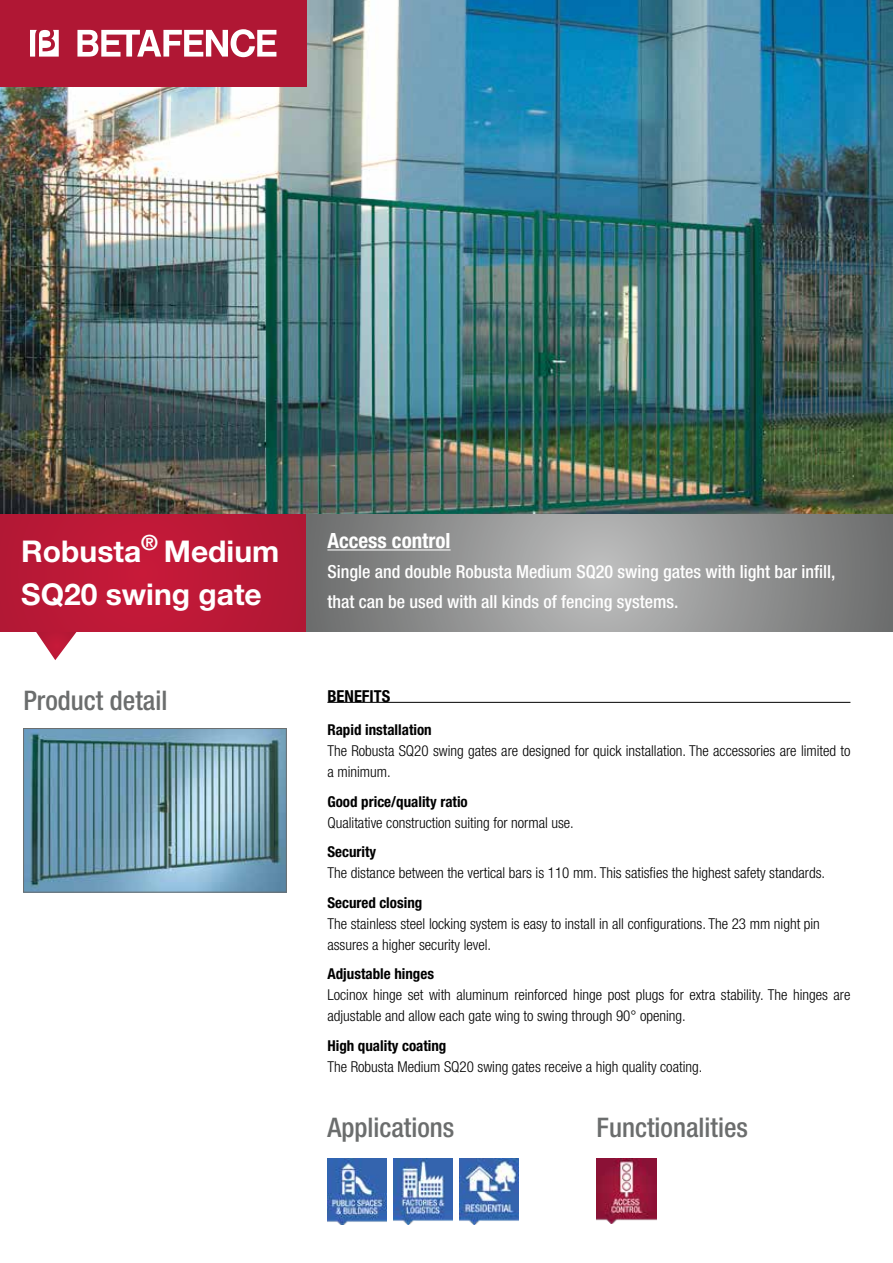
<style>
.page{position:relative;width:893px;height:1263px;background:#fff}
.page>*{position:absolute;margin:0;border:0;box-sizing:border-box;transform-origin:0 0}
.t1{font:700 30px/43.2px "Helvetica Neue LT Std";color:#fff}
.t2{font:500 condensed 27px "Helvetica Neue LT Std";color:#6b6d6d}
.t3{font:500 condensed 27px "Helvetica Neue";color:#6b6d6d}
.t4{font:700 condensed 21px "Helvetica Neue";color:#fff}
.t5{font:500 condensed 18px/30px "Helvetica Neue";color:#fff}
.t6{font:700 condensed 16.5px "Helvetica Neue LT Std";color:#000}
.t7{font:300 condensed 15px/21px "Helvetica Neue LT Std";color:#000}
.t8{font:700 condensed 15px "Helvetica Neue LT Std";color:#000}
</style>
<div class="page">
<hr style="left:892px;top:1105px;width:1px;height:158px;background:#c0c0c1">
<img style="left:0;top:0;width:893px;height:514px">
<div style="left:0;top:0;width:306px;height:86px;background:#b01734"></div>
<svg style="left:77px;top:29px;width:199px;height:28px"></svg>
<svg style="left:30px;top:30px;width:29px;height:27px"></svg>
<img style="left:597px;top:1159px;width:59px;height:64px">
<svg style="left:35px;top:631px;width:43px;height:29px"></svg>
<div style="left:0;top:514px;width:306px;height:117px;background:#bb1937"></div>
<svg style="left:306px;top:514px;width:587px;height:117px;background:#929393"></svg>
<hr style="left:327px;top:549px;width:124px;height:1px;background:#fff">
<hr style="left:327px;top:702px;width:523px;height:1px;background:#000">
<img style="left:25px;top:730px;width:260px;height:160px">
<div style="left:23px;top:728px;width:264px;height:164px;border:1px solid #6b6d6d"></div>
<img style="left:393px;top:1159px;width:60px;height:65px">
<img style="left:327px;top:1159px;width:60px;height:66px">
<img style="left:459px;top:1159px;width:60px;height:65px">
<h1 class="t1" style="left:21px;top:529px;width:260px">Robusta<sup>®</sup> Medium<br>SQ20 swing gate</h1>
<h3 class="t4" style="left:327px;top:528px;width:125px">Access control</h3>
<p class="t5" style="left:327px;top:556px;width:509px">Single and double Robusta Medium SQ20 swing gates with light bar infill, that can be used with all kinds of fencing systems.</p>
<h2 class="t3" style="left:23px;top:684px;width:145px">Product detail</h2>
<p class="t6" style="left:327px;top:687px;width:64px">BENEFITS</p>
<p class="t8" style="left:327px;top:721px;width:106px">Rapid installation</p>
<p class="t7" style="left:327px;top:740px;width:525px">The Robusta SQ20 swing gates are designed for quick installation. The accessories are limited to a minimum.</p>
<p class="t8" style="left:327px;top:792px;width:142px">Good price/quality ratio</p>
<p class="t7" style="left:327px;top:812px;width:248px">Qualitative construction suiting for normal use.</p>
<p class="t8" style="left:327px;top:843px;width:50px">Security</p>
<p class="t7" style="left:327px;top:862px;width:499px">The distance between the vertical bars is 110 mm. This satisfies the highest safety standards.</p>
<p class="t8" style="left:327px;top:893px;width:96px">Secured closing</p>
<p class="t7" style="left:327px;top:913px;width:494px">The stainless steel locking system is easy to install in all configurations. The 23 mm night pin assures a higher security level.</p>
<p class="t8" style="left:327px;top:965px;width:108px">Adjustable hinges</p>
<p class="t7" style="left:327px;top:984px;width:525px">Locinox hinge set with aluminum reinforced hinge post plugs for extra stability. The hinges are adjustable and allow each gate wing to swing through 90° opening.</p>
<p class="t8" style="left:327px;top:1036px;width:121px">High quality coating</p>
<p class="t7" style="left:327px;top:1056px;width:376px">The Robusta Medium SQ20 swing gates receive a high quality coating.</p>
<h2 class="t2" style="left:327px;top:1111px;width:128px">Applications</h2>
<h2 class="t2" style="left:597px;top:1111px;width:153px">Functionalities</h2>
</div>
